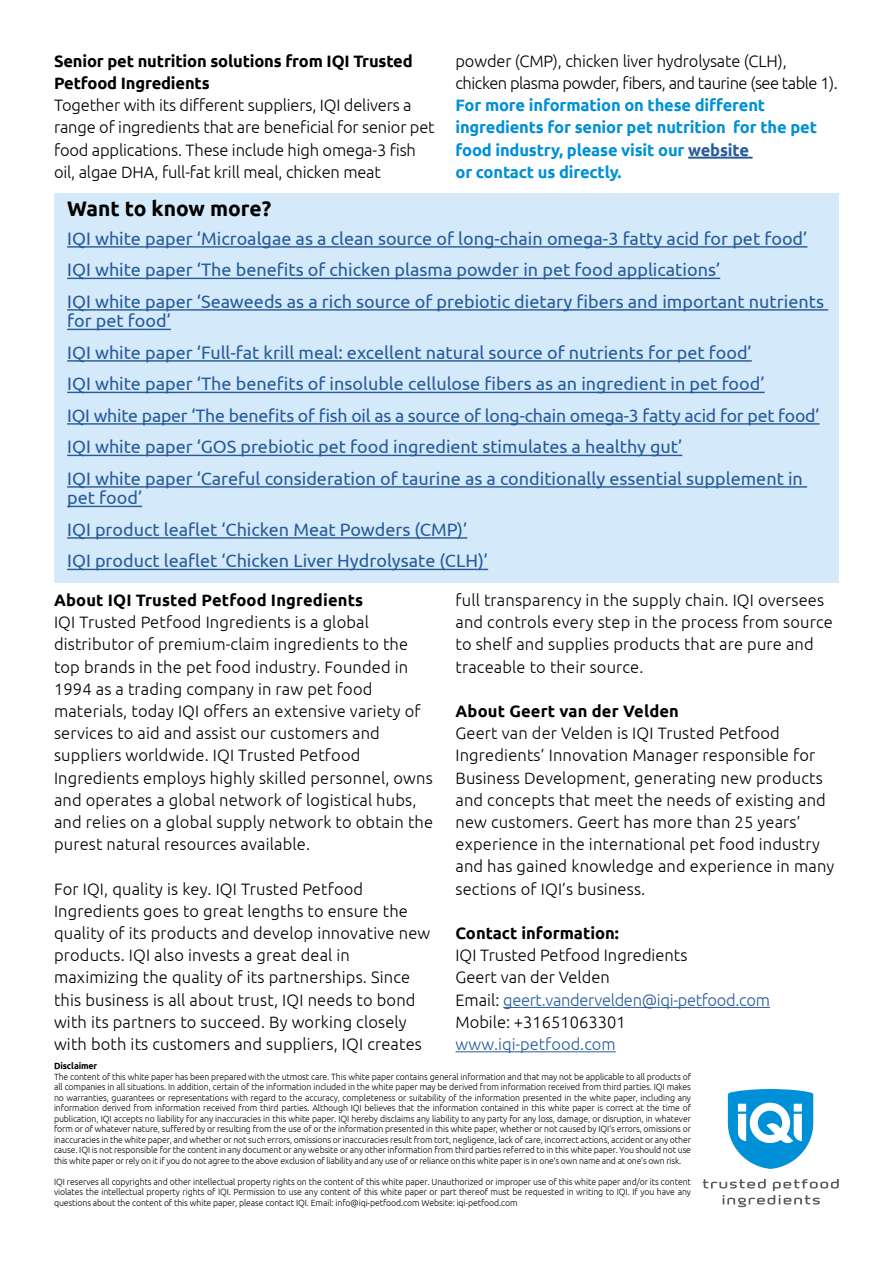
<style>
.page{position:relative;width:893px;height:1263px;background:#fff}
.page>*{position:absolute;margin:0;border:0;box-sizing:border-box;transform-origin:0 0}
.t1{font:700 21px "Ubuntu";color:#000}
.t2{font:18px/31.5px "Ubuntu";color:#275b9b}
.t3{font:300 16.5px/22.2px "Ubuntu";letter-spacing:.01em;color:#000}
.t4{font:300 16.5px/22.2px "Ubuntu";letter-spacing:-.01em;color:#000}
.t5{font:700 16.5px/22.2px "Ubuntu";letter-spacing:-.01em;color:#0090d7}
.t6{font:300 16.5px/22.2px "Ubuntu";letter-spacing:-.03em;color:#000}
.t7{font:700 16.5px/22.2px "Ubuntu";letter-spacing:-.01em;color:#000}
.t8{font:700 16.5px "Ubuntu";letter-spacing:.01em;color:#000}
.t9{font:300 16.5px "Ubuntu";color:#275b9b}
.t10{font:300 9px/10.5px "Ubuntu";letter-spacing:-.02em;color:#000;text-align:justify}
.t11{font:700 9px "Ubuntu";letter-spacing:-.01em;color:#000}
.s1{color:#275b9b}
</style>
<div class="page">
<div style="left:54px;top:193px;width:785px;height:390px;background:#d4e9f9"></div>
<hr style="left:67px;top:246px;width:740px;height:2px;background:#275b9b">
<hr style="left:67px;top:278px;width:653px;height:1px;background:#275b9b">
<hr style="left:67px;top:309px;width:761px;height:2px;background:#275b9b">
<hr style="left:67px;top:329px;width:104px;height:1px;background:#275b9b">
<hr style="left:67px;top:360px;width:685px;height:2px;background:#275b9b">
<hr style="left:67px;top:392px;width:698px;height:1px;background:#275b9b">
<hr style="left:67px;top:423px;width:753px;height:2px;background:#275b9b">
<hr style="left:67px;top:455px;width:615px;height:1px;background:#275b9b">
<hr style="left:67px;top:486px;width:740px;height:2px;background:#275b9b">
<hr style="left:67px;top:506px;width:75px;height:1px;background:#275b9b">
<hr style="left:67px;top:537px;width:400px;height:2px;background:#275b9b">
<hr style="left:67px;top:569px;width:421px;height:1px;background:#275b9b">
<hr style="left:503px;top:1007px;width:267px;height:1px;background:#275b9b">
<hr style="left:455px;top:1051px;width:161px;height:1px;background:#275b9b">
<svg style="left:728px;top:1089px;width:85px;height:80px"></svg>
<svg style="left:703px;top:1179px;width:136px;height:28px"></svg>
<hr style="left:688px;top:157px;width:65px;height:2px;background:#275b9b">
<h3 class="t7" style="left:54px;top:50px;width:360px">Senior pet nutrition solutions from IQI Trusted<br>Petfood Ingredients</h3>
<h3 class="t4" style="left:54px;top:94px;width:382px">Together with its different suppliers, IQI delivers a range of ingredients that are beneficial for senior pet food applications. These include high omega-3 fish oil, algae DHA, full-fat krill meal, chicken meat</h3>
<h3 class="t6" style="left:455px;top:49px;width:384px">powder (CMP), chicken liver hydrolysate (CLH), chicken plasma powder, fibers, and taurine (see table 1).</h3>
<h3 class="t5" style="left:455px;top:94px;width:363px">For more information on these different ingredients for senior pet nutrition for the pet food industry, please visit our <span class="s1">website<br></span>or contact us directly.</h3>
<h1 class="t1" style="left:67px;top:196px;width:206px">Want to know more?</h1>
<p class="t2" style="left:67px;top:222px;width:758px">IQI white paper ‘Microalgae as a clean source of long-chain omega-3 fatty acid for pet food’<br>IQI white paper ‘The benefits of chicken plasma powder in pet food applications’<br>IQI white paper ‘Seaweeds as a rich source of prebiotic dietary fibers and important nutrients</p>
<p class="t2" style="left:67px;top:304px;width:754px">for pet food’<br>IQI white paper ‘Full-fat krill meal: excellent natural source of nutrients for pet food’<br>IQI white paper ‘The benefits of insoluble cellulose fibers as an ingredient in pet food’<br>IQI white paper ‘The benefits of fish oil as a source of long-chain omega-3 fatty acid for pet food’ IQI white paper ‘GOS prebiotic pet food ingredient stimulates a healthy gut’<br>IQI white paper ‘Careful consideration of taurine as a conditionally essential supplement in</p>
<h2 class="t2" style="left:67px;top:481px;width:422px">pet food’<br>IQI product leaflet ‘Chicken Meat Powders (CMP)’<br>IQI product leaflet ‘Chicken Liver Hydrolysate (CLH)’</h2>
<h3 class="t8" style="left:54px;top:590px;width:311px">About IQI Trusted Petfood Ingredients</h3>
<p class="t3" style="left:54px;top:611px;width:381px">IQI Trusted Petfood Ingredients is a global distributor of premium-claim ingredients to the top brands in the pet food industry. Founded in 1994 as a trading company in raw pet food materials, today IQI offers an extensive variety of services to aid and assist our customers and suppliers worldwide. IQI Trusted Petfood Ingredients employs highly skilled personnel, owns and operates a global network of logistical hubs, and relies on a global supply network to obtain the purest natural resources available.</p>
<p class="t3" style="left:54px;top:877px;width:378px">For IQI, quality is key. IQI Trusted Petfood Ingredients goes to great lengths to ensure the quality of its products and develop innovative new products. IQI also invests a great deal in maximizing the quality of its partnerships. Since this business is all about trust, IQI needs to bond with its partners to succeed. By working closely with both its customers and suppliers, IQI creates</p>
<h3 class="t3" style="left:455px;top:589px;width:379px">full transparency in the supply chain. IQI oversees and controls every step in the process from source to shelf and supplies products that are pure and traceable to their source.</h3>
<h3 class="t8" style="left:455px;top:701px;width:225px">About Geert van der Velden</h3>
<p class="t3" style="left:455px;top:722px;width:380px">Geert van der Velden is IQI Trusted Petfood Ingredients’ Innovation Manager responsible for Business Development, generating new products and concepts that meet the needs of existing and new customers. Geert has more than 25 years’ experience in the international pet food industry and has gained knowledge and experience in many sections of IQI’s business.</p>
<h3 class="t7" style="left:455px;top:922px;width:165px">Contact information:</h3>
<h3 class="t3" style="left:455px;top:944px;width:316px">IQI Trusted Petfood Ingredients<br>Geert van der Velden<br>Email: <span class="s1">geert.vandervelden@iqi-petfood.com<br></span>Mobile: +31651063301</h3>
<h3 class="t9" style="left:455px;top:1034px;width:162px">www.iqi-petfood.com</h3>
<p class="t11" style="left:54px;top:1060px;width:45px">Disclaimer</p>
<p class="t10" style="left:54px;top:1071px;width:638px">The content of this white paper has been prepared with the utmost care. This white paper contains general information and that may not be applicable to all products of all companies in all situations. In addition, certain of the information included in the white paper may be derived from information received from third parties. IQI makes no warranties, guarantees or representations with regard to the accuracy, completeness or suitability of the information presented in the white paper, including any information derived from information received from third parties. Although IQI believes that the information contained in this white paper is correct at the time of publication, IQI accepts no liability for any inaccuracies in this white paper. IQI hereby disclaims any liability to any party for any loss, damage, or disruption, in whatever form or of whatever nature, suffered by or resulting from the use of or the information presented in this white paper, whether or not caused by IQI’s errors, omissions or inaccuracies in the white paper, and whether or not such errors, omissions or inaccuracies result from tort, negligence, lack of care, incorrect actions, accident or any other cause. IQI is not responsible for the content in any document or any website or any other information from third parties referred to in this white paper. You should not use this white paper or rely on it if you do not agree to the above exclusion of liability and any use of or reliance on this white paper is in one’s own name and at one’s own risk.</p>
<p class="t10" style="left:54px;top:1176px;width:638px">IQI reserves all copyrights and other intellectual property rights on the content of this white paper. Unauthorized or improper use of this white paper and/or its content violates the intellectual property rights of IQI. Permission to use any content of this white paper or part thereof must be requested in writing to IQI. If you have any questions about the content of this white paper, please contact IQI. Email: info@iqi-petfood.com Website: iqi-petfood.com</p>
</div>
